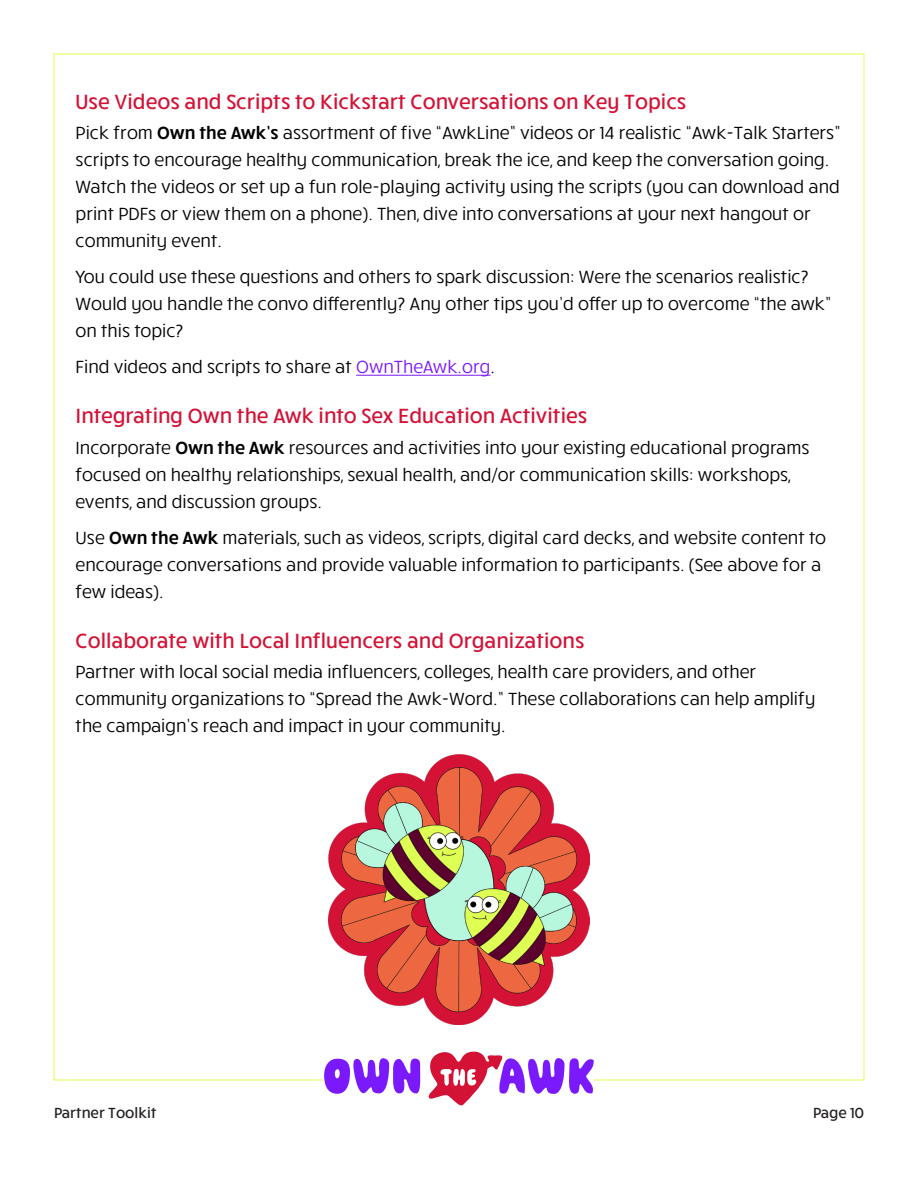
<style>
.page{position:relative;width:918px;height:1188px;background:#fff}
.page>*{position:absolute;margin:0;border:0;box-sizing:border-box;transform-origin:0 0}
.Heading_3{font:500 21px "Ruck Sack";color:#d41236}
.Body_Text{font:18px/27px "Ruck Sack";color:#000}
.t1{font:500 15px "Ruck Sack";color:#231f20}
.s1{font-weight:600}
.s2{color:#7919fc}
</style>
<div class="page">
<svg style="left:324px;top:1058px;width:96px;height:36px"></svg>
<svg style="left:428px;top:1051px;width:166px;height:55px"></svg>
<img style="left:329px;top:755px;width:260px;height:270px">
<hr style="left:356px;top:375px;width:134px;height:1px;background:#7919fc">
<h3 class="Heading_3" style="left:76px;top:88px;width:612px">Use Videos and Scripts to Kickstart Conversations on Key Topics</h3>
<p class="Body_Text" style="left:76px;top:119px;width:766px">Pick from <span class="s1">Own the Awk’s</span> assortment of five “AwkLine” videos or 14 realistic “Awk-Talk Starters” scripts to encourage healthy communication, break the ice, and keep the conversation going.<br>Watch the videos or set up a fun role-playing activity using the scripts (you can download and print PDFs or view them on a phone). Then, dive into conversations at your next hangout or community event.</p>
<p class="Body_Text" style="left:76px;top:263px;width:757px">You could use these questions and others to spark discussion: Were the scenarios realistic?<br>Would you handle the convo differently? Any other tips you’d offer up to overcome “the awk” on this topic?</p>
<p class="Body_Text" style="left:76px;top:353px;width:421px">Find videos and scripts to share at <span class="s2">OwnTheAwk.org</span>.</p>
<h3 class="Heading_3" style="left:76px;top:402px;width:513px">Integrating Own the Awk into Sex Education Activities</h3>
<p class="Body_Text" style="left:76px;top:433px;width:735px">Incorporate <span class="s1">Own the Awk</span> resources and activities into your existing educational programs focused on healthy relationships, sexual health, and/or communication skills: workshops, events, and discussion groups.</p>
<p class="Body_Text" style="left:76px;top:523px;width:752px">Use <span class="s1">Own the Awk</span> materials, such as videos, scripts, digital card decks, and website content to encourage conversations and provide valuable information to participants. (See above for a few ideas).</p>
<h3 class="Heading_3" style="left:76px;top:626px;width:510px">Collaborate with Local Influencers and Organizations</h3>
<p class="Body_Text" style="left:76px;top:657px;width:741px">Partner with local social media influencers, colleges, health care providers, and other community organizations to “Spread the Awk-Word.” These collaborations can help amplify the campaign’s reach and impact in your community.</p>
<p class="t1" style="left:54px;top:1102px;width:104px">Partner Toolkit</p>
<p class="t1" style="left:813px;top:1102px;width:52px">Page 10</p>
</div>
